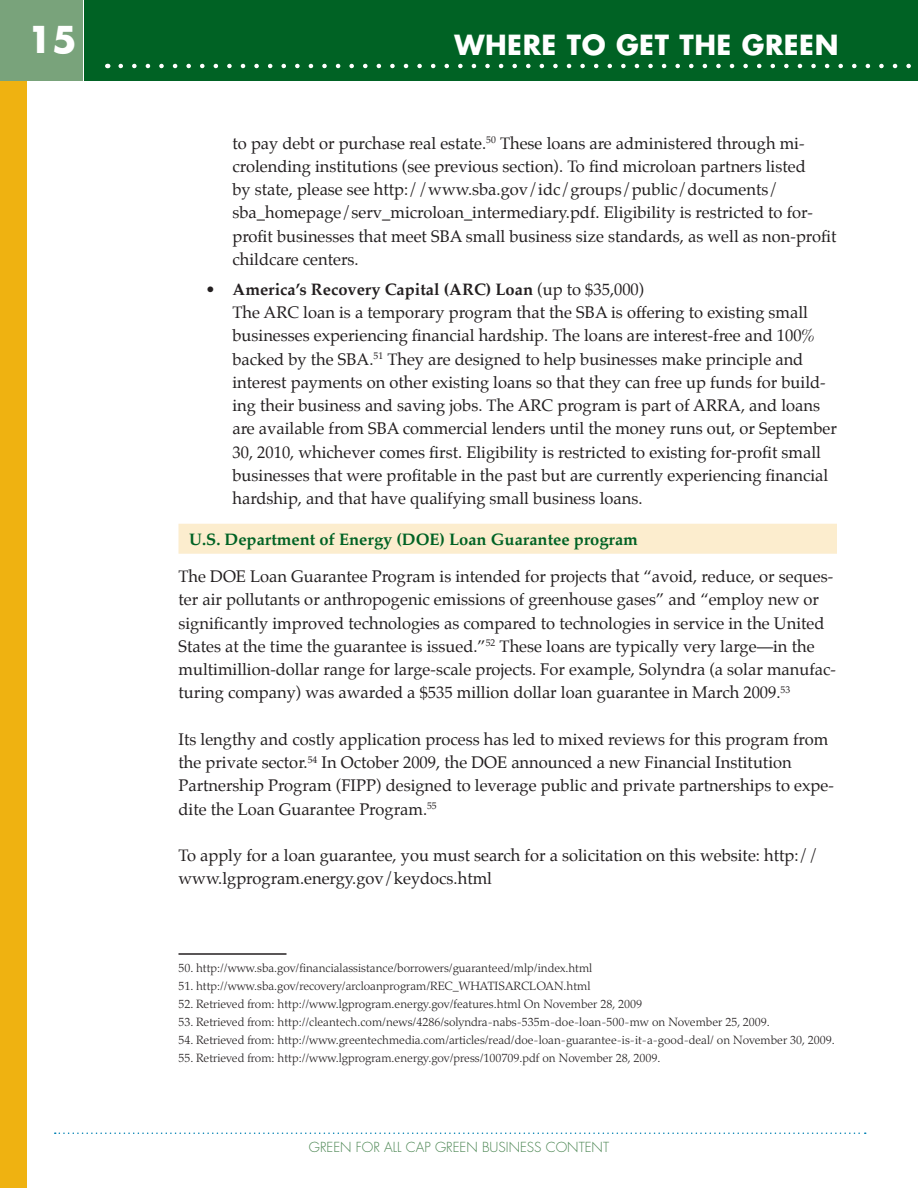
<style>
.page{position:relative;width:918px;height:1188px;background:#fff}
.page>*{position:absolute;margin:0;border:0;box-sizing:border-box;transform-origin:0 0}
.t1{font:700 36px "Futura";color:#fff}
.t2{font:700 27px "Futura";letter-spacing:.02em;color:#fff}
.body_text{font:16.5px/23.2px "Palatino";color:#231f20}
.bullet_indent{font:16.5px/23.2px "Palatino";color:#231f20}
.footnote{font:16.5px/23.2px "Palatino";color:#231f20}
.bold_rule{font:700 16.5px "Palatino";color:#006224}
.t3{font:300 13.5px "Futura";color:#4a8551}
.footnote-2{font:300 12px "Palatino";color:#231f20}
.s1{font-weight:700}
</style>
<div class="page">
<div style="left:0;top:46px;width:27px;height:1142px;background:#efb211"></div>
<div style="left:82px;top:0;width:836px;height:80px;background:#006224"></div>
<svg style="left:121px;top:64px;width:790px;height:4px"></svg>
<svg style="left:55px;top:1132px;width:811px;height:2px"></svg>
<hr style="left:81px;top:0;width:3px;height:86px;background:#fff">
<div style="left:0;top:0;width:82px;height:80px;background:#79a37b"></div>
<div style="left:178px;top:524px;width:659px;height:30px;background:#fcedce"></div>
<hr style="left:178px;top:953px;width:108px;height:2px;background:#231f20">
<h1 class="t1" style="left:27px;top:14px;width:51px">15</h1>
<h2 class="t2" style="left:454px;top:26px;width:386px">WHERE TO GET THE GREEN</h2>
<p class="footnote" style="left:232px;top:133px;width:606px">to pay debt or purchase real estate. <sup>50</sup> These loans are administered through mi&shy;crolending institutions (see previous section). To find microloan partners listed<br>by state, please see http://www.sba.gov/idc/groups/public/documents/ sba_homepage/serv_microloan_intermediary.pdf. Eligibility is restricted to for&shy;profit businesses that meet SBA small business size standards, as well as non-profit childcare centers.</p>
<p class="bullet_indent" style="left:232px;top:279px;width:606px;text-indent:-27px">• <span class="s1">America’s Recovery Capital (ARC) Loan</span> (up to $35,000)<br>The ARC loan is a temporary program that the SBA is offering to existing small businesses experiencing financial hardship. The loans are interest-free and 100% backed by the SBA. <sup>51</sup> They are designed to help businesses make principle and interest payments on other existing loans so that they can free up funds for build&shy;ing their business and saving jobs. The ARC program is part of ARRA, and loans are available from SBA commercial lenders until the money runs out, or September 30, 2010, whichever comes first. Eligibility is restricted to existing for-profit small businesses that were profitable in the past but are currently experiencing financial hardship, and that have qualifying small business loans.</p>
<p class="bold_rule" style="left:189px;top:530px;width:450px">U.S. Department of Energy (DOE) Loan Guarantee program</p>
<p class="body_text" style="left:178px;top:566px;width:659px">The DOE Loan Guarantee Program is intended for projects that “avoid, reduce, or seques&shy;ter air pollutants or anthropogenic emissions of greenhouse gases” and “employ new or significantly improved technologies as compared to technologies in service in the United States at the time the guarantee is issued.”<sup>52</sup> These loans are typically very large—in the multimillion-dollar range for large-scale projects. For example, Solyndra (a solar manufac&shy;turing company) was awarded a $535 million dollar loan guarantee in March 2009. <sup>53</sup></p>
<p class="body_text" style="left:178px;top:729px;width:657px">Its lengthy and costly application process has led to mixed reviews for this program from the private sector. <sup>54</sup> In October 2009, the DOE announced a new Financial Institution Partnership Program (FIPP) designed to leverage public and private partnerships to expe&shy;dite the Loan Guarantee Program. <sup>55</sup></p>
<p class="body_text" style="left:178px;top:845px;width:642px">To apply for a loan guarantee, you must search for a solicitation on this website: http:// www.lgprogram.energy.gov/keydocs.html</p>
<p class="footnote-2" style="left:178px;top:961px;width:415px">50. http://www.sba.gov/financialassistance/borrowers/guaranteed/mlp/index.html</p>
<p class="footnote-2" style="left:178px;top:979px;width:414px">51. http://www.sba.gov/recovery/arcloanprogram/REC_WHATISARCLOAN.html</p>
<p class="footnote-2" style="left:178px;top:997px;width:465px">52. Retrieved from: http://www.lgprogram.energy.gov/features.html On November 28, 2009</p>
<p class="footnote-2" style="left:178px;top:1015px;width:593px">53. Retrieved from: http://cleantech.com/news/4286/solyndra-nabs-535m-doe-loan-500-mw on November 25, 2009.</p>
<p class="footnote-2" style="left:178px;top:1033px;width:658px">54. Retrieved from: http://www.greentechmedia.com/articles/read/doe-loan-guarantee-is-it-a-good-deal/ on November 30, 2009.</p>
<p class="footnote-2" style="left:178px;top:1051px;width:483px">55. Retrieved from: http://www.lgprogram.energy.gov/press/100709.pdf on November 28, 2009.</p>
<p class="t3" style="left:309px;top:1138px;width:302px">GREEN FOR ALL CAP GREEN BUSINESS CONTENT</p>
</div>
